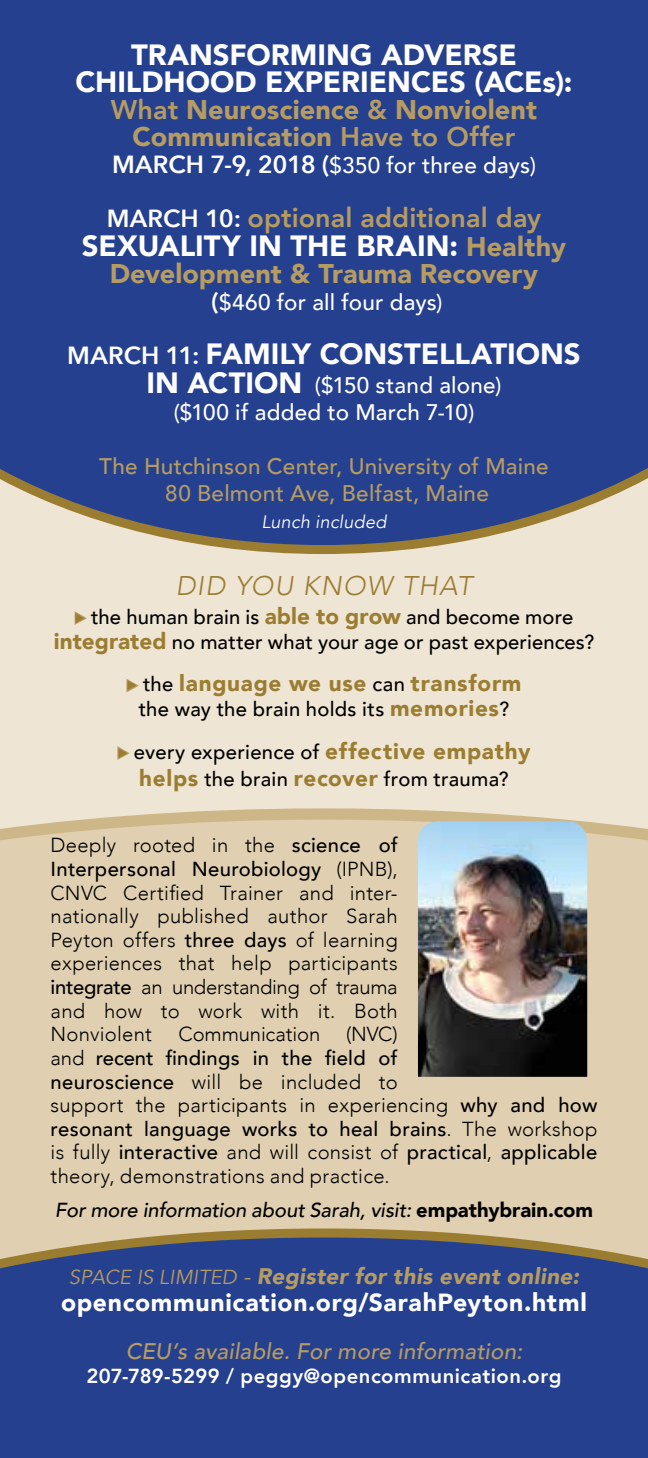
<style>
.page{position:relative;width:648px;height:1458px;background:#fff}
.page>*{position:absolute;margin:0;border:0;box-sizing:border-box;transform-origin:0 0}
.t1{font:900 29.25px/27px "Avenir";color:#fff;text-align:center}
.t2{font:900 27px/27px "Avenir";letter-spacing:.005em;color:#b79c62;text-align:center}
.t3{font:800 27px "Avenir";letter-spacing:.005em;color:#b79c62}
.t4{font:italic 300 27px "Avenir";letter-spacing:.045em;color:#9b7d32}
.t5{font:900 24.75px "Avenir";letter-spacing:.03em;color:#fff}
.t6{font:500 22.5px/27px "Avenir";letter-spacing:.01em;color:#fff;text-align:center}
.t7{font:500 22.5px/27px "Avenir";letter-spacing:.01em;color:#b79c62;text-align:center}
.t8{font:italic 900 22.5px "Avenir";letter-spacing:.015em;color:#b79c62}
.t9{font:italic 500 22.5px "Avenir";letter-spacing:.01em;color:#b79c62}
.t10{font:900 22.5px "Avenir";letter-spacing:.035em;color:#9b7d32}
.t11{font:300 20.25px/23.6px "Avenir";letter-spacing:.015em;color:#000;text-align:justify}
.t12{font:500 20.25px/24.8px "Avenir";letter-spacing:.005em;color:#000}
.t13{font:italic 500 20.25px "Avenir";letter-spacing:-.005em;color:#000}
.t14{font:800 20.25px "Avenir";letter-spacing:.025em;color:#fff}
.t15{font:300 20.25px "Avenir";letter-spacing:-.005em;color:#000}
.t16{font:italic 18px "Avenir";letter-spacing:.015em;color:#fff}
.s1{font-weight:800}
.s2{font-family:"Avenir Next";font-weight:600;font-size:24.75px}
.s3{font-family:"Avenir Next";font-weight:600;font-size:24.75px;color:#fff}
.s4{font-size:27px;color:#b79c62}
.s5{font-weight:900;font-size:29.25px}
.s6{font-weight:900;font-size:22.5px;color:#9b7d32}
.s7{font-weight:500;font-size:20.25px;color:#000}
.s8{font-weight:500}
.s9{font-weight:900;font-style:normal}
.s10{font-weight:400;font-size:20.25px}
.s11{font-weight:400}
</style>
<div class="page">
<div style="left:0;top:296px;width:648px;height:1162px;background:#efe5d4"></div>
<div style="left:0;top:808px;width:648px;height:420px;background:#e0d0b1"></div>
<svg style="left:0;top:1228px;width:648px;height:230px;background:#32488c"></svg>
<div style="left:0;top:0;width:648px;height:554px;background:#25408f"></div>
<img style="left:418px;top:821px;width:169px;height:256px">
<svg style="left:74px;top:611px;width:13px;height:14px"></svg>
<svg style="left:126px;top:679px;width:13px;height:14px"></svg>
<svg style="left:117px;top:746px;width:13px;height:14px"></svg>
<h1 class="t1" style="left:75px;top:42px;width:499px">TRANSFORMING ADVERSE<br>CHILDHOOD EXPERIENCES (ACEs):</h1>
<h2 class="t2" style="left:111px;top:97px;width:428px"><span class="s1">What</span> Neuroscience <span class="s1">&amp;</span> Nonviolent<br>Communication <span class="s1">Have to Offer</span></h2>
<p class="t6" style="left:112px;top:152px;width:425px"><span class="s2">MARCH 7-9, 2018 (</span>$350 for three days)</p>
<h2 class="t3" style="left:107px;top:200px;width:436px"><span class="s3">MARCH 10:</span> optional additional day</h2>
<h1 class="t1" style="left:82px;top:233px;width:486px">SEXUALITY IN THE BRAIN: <span class="s4">Healthy</span></h1>
<h2 class="t2" style="left:110px;top:261px;width:430px">Development &amp; Trauma Recovery</h2>
<p class="t6" style="left:212px;top:290px;width:232px"><span class="s2">(</span>$460 for all four days)</p>
<h1 class="t1" style="left:67px;top:341px;width:515px"><span class="s2">MARCH 11:</span> FAMILY CONSTELLATIONS</h1>
<p class="t6" style="left:146px;top:373px;width:357px"><span class="s5">IN ACTION</span> ($150 stand alone) ($100 if added to March 7-10)</p>
<p class="t7" style="left:99px;top:454px;width:451px">The Hutchinson Center, University of Maine<br>80 Belmont Ave, Belfast, Maine</p>
<p class="t16" style="left:261px;top:510px;width:127px">Lunch included</p>
<h2 class="t4" style="left:176px;top:568px;width:298px">DID YOU KNOW THAT</h2>
<p class="t12" style="left:54px;top:605px;width:542px;text-indent:37px">the human brain is <span class="s6">able to grow</span> and become more <span class="s6">integrated</span> no matter what your age or past experiences?</p>
<p class="t10" style="left:143px;top:669px;width:380px"><span class="s7">the</span> language we use <span class="s7">can</span> transform</p>
<p class="t12" style="left:134px;top:688px;width:398px;line-height:42.8px">the way the brain holds its <span class="s6">memories</span>? every experience of <span class="s6">effective empathy</span></p>
<p class="t12" style="left:139px;top:767px;width:371px"><span class="s6">helps</span> the brain <span class="s6">recover</span> from trauma?</p>
<p class="t11" style="left:51px;top:834px;width:349px">Deeply rooted in the <span class="s8">science of Interpersonal Neurobiology</span> (IPNB), CNVC Certified Trainer and inter&shy;nationally published author Sarah Peyton offers <span class="s8">three days</span> of learning experiences that help participants <span class="s8">integrate</span> an understanding of trauma and how to work with it. Both Nonviolent</p>
<p class="t11" style="left:51px;top:1023px;width:548px;text-align:left;text-indent:295px">(NVC)<br>and <span class="s8">recent findings in the field of<br>neuroscience</span> will be included to<br>support the participants in experiencing <span class="s8">why and how resonant language works to heal brains</span>. The workshop is fully <span class="s8">interactive</span> and will consist of <span class="s8">practical</span>, <span class="s8">applicable </span>theory, demonstrations and practice.</p>
<p class="t13" style="left:55px;top:1197px;width:540px">For more information about Sarah, visit: <span class="s9">empathybrain.com</span></p>
<p class="t15" style="left:179px;top:1021px;width:143px">Communication</p>
<p class="t8" style="left:69px;top:1262px;width:512px"><span class="s10">SPACE IS LIMITED</span> <span class="s11">-</span> Register for this event online:</p>
<p class="t5" style="left:61px;top:1287px;width:527px">opencommunication.org/SarahPeyton.html</p>
<p class="t9" style="left:126px;top:1336px;width:398px">CEU’s available. For more information:</p>
<p class="t14" style="left:86px;top:1363px;width:477px">207-789-5299 / peggy@opencommunication.org</p>
</div>
